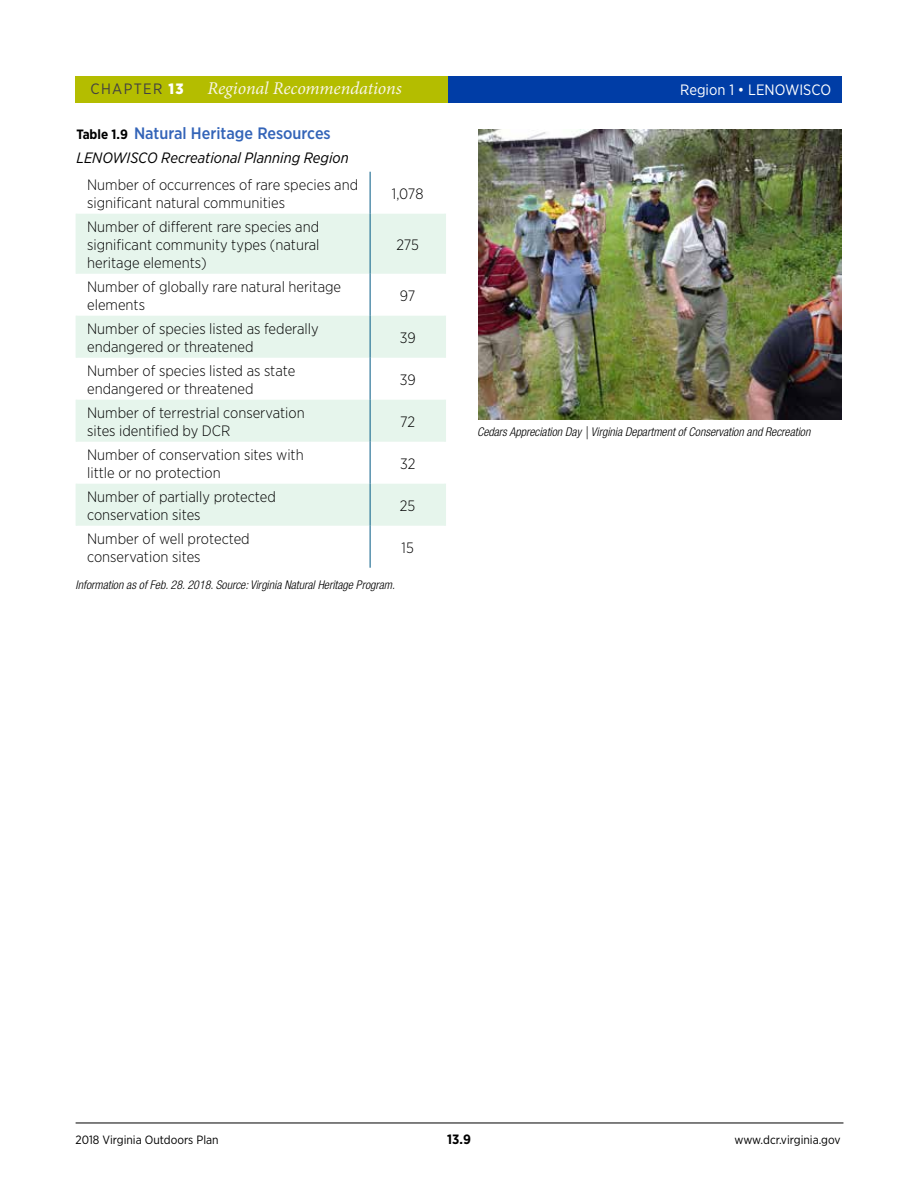
<style>
.page{position:relative;width:918px;height:1188px;background:#fff}
.page>*{position:absolute;margin:0;border:0;box-sizing:border-box;transform-origin:0 0}
.t1{font:italic 18px "Minion Pro";letter-spacing:-.005em;color:#f8f5e6}
.t2{font:500 16.5px "Gotham Narrow";color:#3364b8}
.t3{font:300 15px/18px "Gotham Narrow";color:#000}
.t4{font:italic 15px "Gotham Narrow";color:#000}
.t5{font:15px "Gotham Narrow";color:#fff}
.t6{font:15px "Gotham Narrow";letter-spacing:.09em;color:#414042}
.t7{font:700 13.5px "Gotham Narrow";color:#000}
.t8{font:italic 300 condensed 12px "Helvetica Neue LT Std";color:#000}
.t9{font:12px "Gotham Narrow";color:#000}
.s1{font-weight:900;color:#fff}
.s2{font-weight:700;font-size:13.5px;color:#000}
.s3{font-size:12px}
</style>
<div class="page">
<hr style="left:76px;top:1123px;width:767px;height:1px;background:#000">
<div style="left:76px;top:76px;width:372px;height:27px;background:#b4bd00"></div>
<div style="left:448px;top:76px;width:394px;height:27px;background:#003da6"></div>
<img style="left:478px;top:129px;width:363px;height:290px">
<svg style="left:76px;top:214px;width:369px;height:312px;fill:#e6f5ec"></svg>
<hr style="left:370px;top:172px;width:1px;height:42px;background:#005984">
<hr style="left:370px;top:214px;width:1px;height:60px;background:#005984">
<hr style="left:370px;top:274px;width:1px;height:42px;background:#005984">
<hr style="left:370px;top:316px;width:1px;height:42px;background:#005984">
<hr style="left:370px;top:358px;width:1px;height:42px;background:#005984">
<hr style="left:370px;top:400px;width:1px;height:42px;background:#005984">
<hr style="left:370px;top:442px;width:1px;height:42px;background:#005984">
<hr style="left:370px;top:484px;width:1px;height:42px;background:#005984">
<hr style="left:370px;top:526px;width:1px;height:42px;background:#005984">
<hr style="left:76px;top:316px;width:1px;height:42px;background:#e6f5ec">
<hr style="left:445px;top:316px;width:1px;height:42px;background:#e6f5ec">
<hr style="left:76px;top:400px;width:1px;height:42px;background:#e6f5ec">
<hr style="left:445px;top:400px;width:1px;height:42px;background:#e6f5ec">
<hr style="left:76px;top:484px;width:1px;height:42px;background:#e6f5ec">
<hr style="left:445px;top:484px;width:1px;height:42px;background:#e6f5ec">
<hr style="left:76px;top:214px;width:1px;height:60px;background:#e6f5ec">
<hr style="left:445px;top:214px;width:1px;height:60px;background:#e6f5ec">
<p class="t6" style="left:91px;top:80px;width:94px">CHAPTER <span class="s1">13</span></p>
<p class="t1" style="left:208px;top:76px;width:196px">Regional Recommendations</p>
<p class="t5" style="left:680px;top:81px;width:152px">Region 1 • LENOWISCO</p>
<p class="t2" style="left:76px;top:123px;width:256px"><span class="s2">Table 1.9</span> Natural Heritage Resources</p>
<p class="t4" style="left:76px;top:148px;width:274px">LENOWISCO Recreational Planning Region</p>
<p class="t3" style="left:87px;top:175px;width:273px">Number of occurrences of rare species and significant natural communities</p>
<p class="t3" style="left:392px;top:184px;width:33px">1,078</p>
<p class="t3" style="left:87px;top:217px;width:234px;text-align:justify">Number of different rare species and significant community types (natural heritage elements)</p>
<p class="t3" style="left:396px;top:235px;width:24px">275</p>
<p class="t3" style="left:87px;top:277px;width:256px">Number of globally rare natural heritage elements</p>
<p class="t3" style="left:400px;top:286px;width:17px">97</p>
<p class="t3" style="left:87px;top:319px;width:233px">Number of species listed as federally endangered or threatened</p>
<p class="t3" style="left:400px;top:328px;width:17px">39</p>
<p class="t3" style="left:87px;top:361px;width:210px">Number of species listed as state endangered or threatened</p>
<p class="t3" style="left:400px;top:370px;width:17px">39</p>
<p class="t3" style="left:87px;top:403px;width:219px">Number of terrestrial conservation sites identified by DCR</p>
<p class="t3" style="left:400px;top:412px;width:16px">72</p>
<p class="t3" style="left:87px;top:445px;width:218px">Number of conservation sites with little or no protection</p>
<p class="t3" style="left:400px;top:454px;width:17px">32</p>
<p class="t3" style="left:87px;top:487px;width:190px">Number of partially protected conservation sites</p>
<p class="t3" style="left:400px;top:496px;width:17px">25</p>
<p class="t3" style="left:87px;top:529px;width:164px">Number of well protected conservation sites</p>
<p class="t3" style="left:402px;top:538px;width:14px">15</p>
<p class="t8" style="left:76px;top:578px;width:321px">Information as of Feb. 28. 2018. Source: Virginia Natural Heritage Program.</p>
<p class="t8" style="left:477px;top:425px;width:335px">Cedars Appreciation Day | Virginia Department of Conservation and Recreation</p>
<p class="t9" style="left:76px;top:1132px;width:145px">2018 Virginia Outdoors Plan</p>
<p class="t7" style="left:447px;top:1130px;width:25px">13.9<span class="s3">9</span></p>
<p class="t9" style="left:735px;top:1132px;width:108px">www.dcr.virginia.gov</p>
</div>
